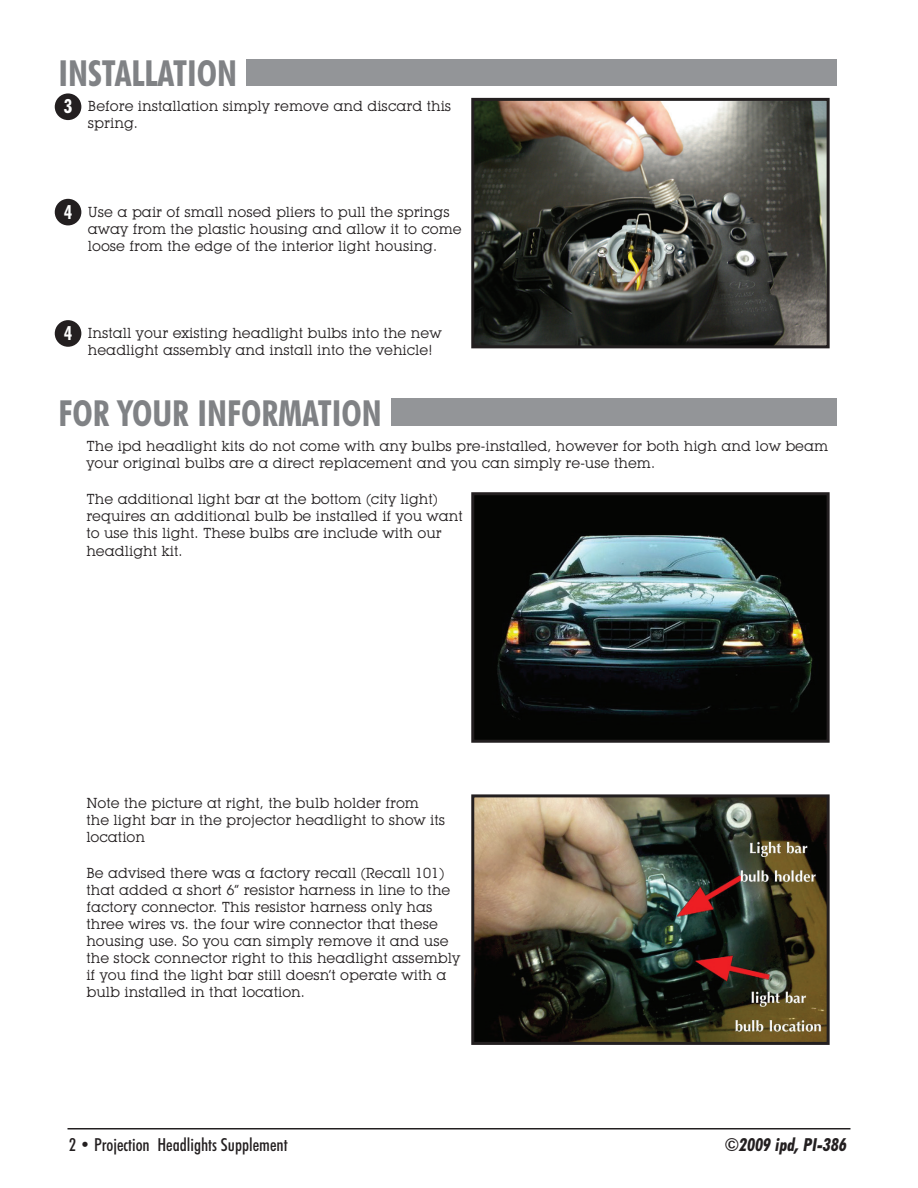
<style>
.page{position:relative;width:918px;height:1188px;background:#fff}
.page>*{position:absolute;margin:0;border:0;box-sizing:border-box;transform-origin:0 0}
.t1{font:700 condensed 36px "Futura BT";color:#808285}
.t2{font:700 condensed 19.5px "Futura BT";color:#fff}
.t3{font:500 condensed 18px "Futura BT";color:#231f20}
.t4{font:italic 700 condensed 18px "Futura BT";color:#231f20}
.t5{font:14.25px/17.1px "Lubalin Graph IT Cby BT";color:#231f20}
.s1{font-style:normal}
</style>
<div class="page">
<hr style="left:68px;top:1128px;width:782px;height:2px;background:#231f20">
<div style="left:247px;top:59px;width:590px;height:27px;background:#939598"></div>
<div style="left:55px;top:320px;width:26px;height:27px;background:#231f20;border-radius:50%"></div>
<div style="left:55px;top:93px;width:26px;height:27px;background:#231f20;border-radius:50%"></div>
<div style="left:55px;top:199px;width:26px;height:26px;background:#231f20;border-radius:50%"></div>
<img style="left:475px;top:102px;width:351px;height:242px">
<div style="left:471px;top:98px;width:359px;height:250px;border:3px solid #231f20"></div>
<img style="left:475px;top:496px;width:351px;height:243px">
<div style="left:471px;top:492px;width:359px;height:251px;border:3px solid #231f20"></div>
<img style="left:475px;top:798px;width:351px;height:243px">
<div style="left:471px;top:794px;width:359px;height:251px;border:3px solid #231f20"></div>
<div style="left:392px;top:399px;width:445px;height:27px;background:#939598"></div>
<h1 class="t1" style="left:58px;top:51px;width:180px">INSTALLATION</h1>
<h2 class="t2" style="left:64px;top:94px;width:10px">3</h2>
<p class="t5" style="left:88px;top:98px;width:365px">Before installation simply remove and discard this spring.</p>
<h2 class="t2" style="left:64px;top:200px;width:10px">4</h2>
<p class="t5" style="left:88px;top:203px;width:375px">Use a pair of small nosed pliers to pull the springs away from the plastic housing and allow it to come loose from the edge of the interior light housing.</p>
<h2 class="t2" style="left:64px;top:321px;width:10px">4</h2>
<p class="t5" style="left:88px;top:324px;width:355px">Install your existing headlight bulbs into the new headlight assembly and install into the vehicle!</p>
<h1 class="t1" style="left:58px;top:391px;width:325px">FOR YOUR INFORMATION</h1>
<p class="t5" style="left:86px;top:437px;width:743px">The ipd headlight kits do not come with any bulbs pre-installed, however for both high and low beam your original bulbs are a direct replacement and you can simply re-use them.</p>
<p class="t5" style="left:86px;top:491px;width:378px">The additional light bar at the bottom (city light) requires an additional bulb be installed if you want to use this light. These bulbs are include with our headlight kit.</p>
<p class="t5" style="left:86px;top:794px;width:360px">Note the picture at right, the bulb holder from the light bar in the projector headlight to show its location</p>
<p class="t5" style="left:86px;top:864px;width:375px">Be advised there was a factory recall (Recall 101) that added a short 6” resistor harness in line to the factory connector. This resistor harness only has three wires vs. the four wire connector that these housing use. So you can simply remove it and use the stock connector right to this headlight assembly if you find the light bar still doesn’t operate with a bulb installed in that location.</p>
<p class="t3" style="left:69px;top:1134px;width:220px">2 • Projection Headlights Supplement</p>
<p class="t4" style="left:725px;top:1134px;width:124px"><span class="s1">©</span>2009 ipd, PI-386</p>
</div>
